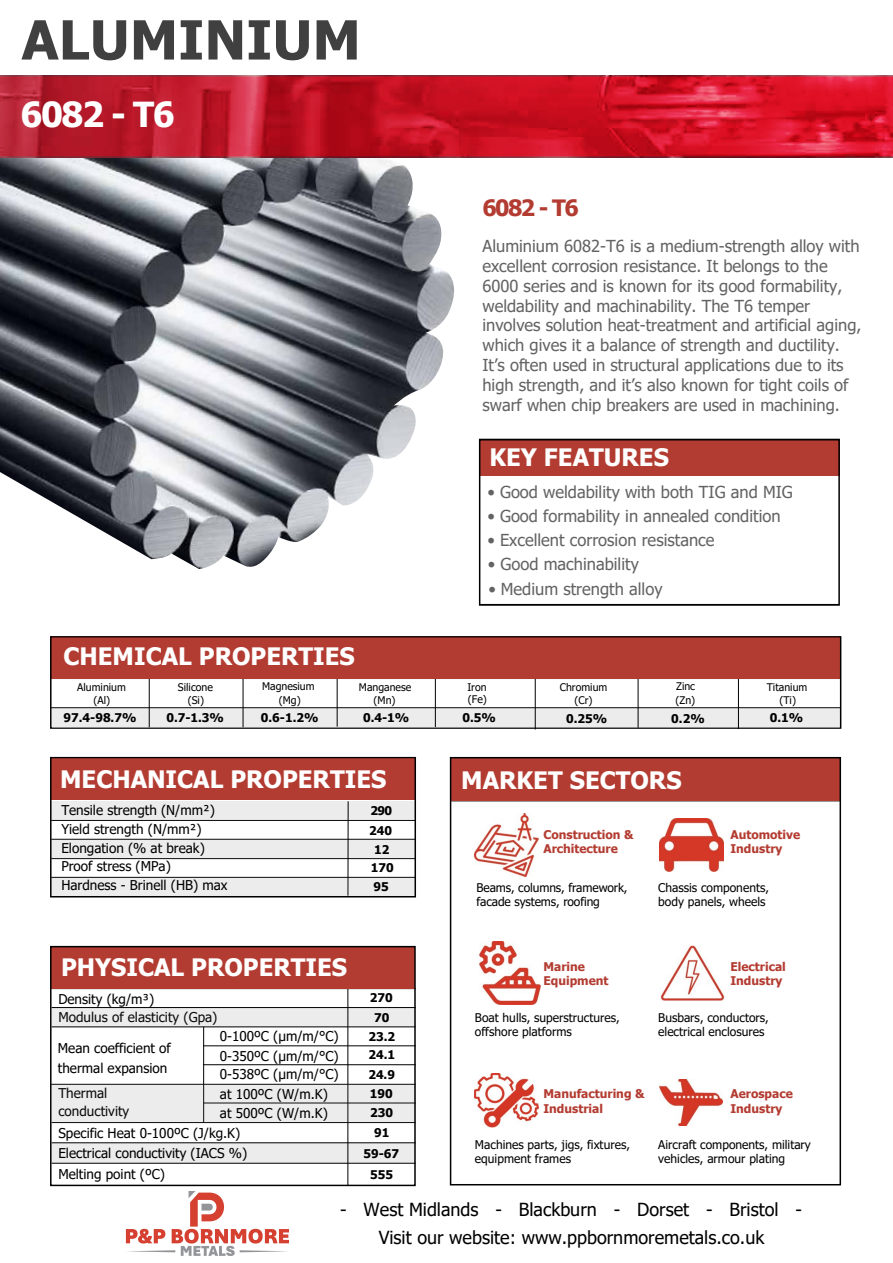
<style>
.page{position:relative;width:893px;height:1263px;background:#fff}
.page>*{position:absolute;margin:0;border:0;box-sizing:border-box;transform-origin:0 0}
.t1{font:700 54px "Tahoma";letter-spacing:.005em;color:#404040}
.t2{font:700 34.5px "Tahoma";letter-spacing:-.045em;color:#fff}
.t3{font:700 24px "Tahoma";color:#fff}
.t4{font:700 22.5px "Tahoma";letter-spacing:-.065em;color:#b33c32}
.t5{font:18px/28.5px "Tahoma";color:#000;text-align:center}
.t6{font:16.5px/19.8px "Tahoma";color:#636363}
.t7{font:13.5px/18.6px "Tahoma";color:#000}
.t8{font:12px/14.4px "Tahoma";color:#000}
.t9{font:700 12px/14.2px "Tahoma";color:#b33c32}
.t10{font:700 12px/18.9px "Tahoma";color:#000;text-align:center}
.t11{font:10.5px/13.2px "Tahoma";color:#000;text-align:center}
</style>
<div class="page">
<img style="left:0;top:157px;width:456px;height:412px">
<div style="left:52px;top:1143px;width:363px;height:20px;background:#ececec"></div>
<hr style="left:52px;top:988px;width:364px;height:1px;background:#000">
<div style="left:52px;top:1007px;width:364px;height:20px;background:#ececec"></div>
<hr style="left:52px;top:1007px;width:364px;height:1px;background:#000">
<hr style="left:52px;top:1026px;width:364px;height:1px;background:#000">
<hr style="left:203px;top:1045px;width:213px;height:1px;background:#000">
<hr style="left:203px;top:1064px;width:213px;height:1px;background:#000">
<hr style="left:203px;top:1027px;width:1px;height:95px;background:#000">
<hr style="left:52px;top:1142px;width:364px;height:1px;background:#000">
<hr style="left:52px;top:1163px;width:364px;height:1px;background:#000">
<hr style="left:348px;top:989px;width:1px;height:196px;background:#000">
<div style="left:52px;top:1084px;width:364px;height:39px;background:#ececec"></div>
<hr style="left:451px;top:801px;width:389px;height:1px;background:#000">
<img style="left:0;top:75px;width:893px;height:82px">
<svg style="left:0;top:76px;width:893px;height:80px;background:#c71729"></svg>
<div style="left:52px;top:707px;width:788px;height:20px;background:linear-gradient(to right,#eaeaea,#ececec)"></div>
<hr style="left:535px;top:663px;width:1px;height:66px;background:#000">
<hr style="left:638px;top:661px;width:1px;height:67px;background:#000">
<hr style="left:738px;top:663px;width:1px;height:66px;background:#000">
<hr style="left:243px;top:660px;width:1px;height:67px;background:#000">
<hr style="left:149px;top:661px;width:1px;height:66px;background:#000">
<hr style="left:337px;top:660px;width:1px;height:67px;background:#000">
<hr style="left:51px;top:858px;width:364px;height:1px;background:#000">
<hr style="left:51px;top:820px;width:364px;height:1px;background:#000">
<div style="left:51px;top:839px;width:364px;height:19px;background:#ececec"></div>
<div style="left:51px;top:801px;width:364px;height:19px;background:#ececec"></div>
<hr style="left:348px;top:801px;width:1px;height:95px;background:#000">
<div style="left:51px;top:877px;width:364px;height:19px;background:#ececec"></div>
<hr style="left:435px;top:660px;width:1px;height:67px;background:#000">
<div style="left:51px;top:636px;width:790px;height:43px;background:#b33c32"></div>
<div style="left:50px;top:636px;width:791px;height:93px;border:1px solid #000"></div>
<div style="left:480px;top:439px;width:359px;height:36px;background:#b33c32"></div>
<div style="left:450px;top:758px;width:391px;height:43px;background:#b33c32"></div>
<div style="left:51px;top:757px;width:364px;height:43px;background:#b33c32"></div>
<div style="left:50px;top:946px;width:365px;height:42px;background:#b33c32"></div>
<div style="left:450px;top:757px;width:391px;height:428px;border:2px solid #000"></div>
<div style="left:479px;top:439px;width:361px;height:167px;border:2px solid #000"></div>
<div style="left:50px;top:757px;width:366px;height:140px;border:1px solid #000"></div>
<div style="left:50px;top:946px;width:366px;height:240px;border:2px solid #000"></div>
<img style="left:659px;top:1079px;width:63px;height:47px">
<img style="left:660px;top:819px;width:63px;height:52px">
<img style="left:475px;top:1073px;width:63px;height:55px">
<img style="left:475px;top:814px;width:63px;height:63px">
<img style="left:661px;top:945px;width:63px;height:55px">
<img style="left:480px;top:941px;width:60px;height:64px">
<img style="left:125px;top:1191px;width:165px;height:65px">
<h1 class="t1" style="left:22px;top:2px;width:341px">ALUMINIUM</h1>
<h2 class="t2" style="left:21px;top:90px;width:156px">6082 - T6</h2>
<h3 class="t3" style="left:64px;top:640px;width:293px">CHEMICAL PROPERTIES</h3>
<h3 class="t4" style="left:482px;top:192px;width:98px">6082 - T6</h3>
<p class="t6" style="left:482px;top:237px;width:381px">Aluminium 6082-T6 is a medium-strength alloy with excellent corrosion resistance. It belongs to the 6000 series and is known for its good formability, weldability and machinability. The T6 temper involves solution heat-treatment and artificial aging, which gives it a balance of strength and ductility.<br>It’s often used in structural applications due to its high strength, and it’s also known for tight coils of swarf when chip breakers are used in machining.</p>
<h3 class="t3" style="left:489px;top:441px;width:181px">KEY FEATURES</h3>
<p class="t6" style="left:487px;top:483px;width:307px">• Good weldability with both TIG and MIG</p>
<p class="t6" style="left:487px;top:507px;width:295px">• Good formability in annealed condition</p>
<p class="t6" style="left:487px;top:531px;width:229px">• Excellent corrosion resistance</p>
<p class="t6" style="left:488px;top:555px;width:152px">• Good machinability</p>
<p class="t6" style="left:488px;top:580px;width:176px">• Medium strength alloy</p>
<p class="t11" style="left:77px;top:681px;width:50px">Aluminium (Al)</p>
<p class="t10" style="left:63px;top:709px;width:74px">97.4-98.7%</p>
<p class="t11" style="left:262px;top:680px;width:54px">Magnesium (Mg)</p>
<p class="t11" style="left:178px;top:681px;width:36px">Silicone (Si)</p>
<p class="t11" style="left:675px;top:680px;width:21px;line-height:13.8px;text-align:left">Zinc (Zn)</p>
<p class="t10" style="left:671px;top:709px;width:35px">0.2%</p>
<p class="t10" style="left:770px;top:709px;width:35px">0.1%</p>
<p class="t11" style="left:767px;top:681px;width:42px">Titanium (Ti)</p>
<p class="t11" style="left:467px;top:681px;width:21px;line-height:12.8px;text-align:left">Iron (Fe)</p>
<p class="t10" style="left:463px;top:709px;width:35px">0.5%</p>
<p class="t11" style="left:359px;top:681px;width:54px">Manganese (Mn)</p>
<p class="t11" style="left:560px;top:682px;width:49px">Chromium (Cr)</p>
<p class="t10" style="left:166px;top:709px;width:59px">0.7-1.3%</p>
<p class="t10" style="left:261px;top:708px;width:59px">0.6-1.2%</p>
<p class="t10" style="left:363px;top:709px;width:48px">0.4-1%</p>
<p class="t10" style="left:566px;top:709px;width:43px">0.25%</p>
<h3 class="t3" style="left:60px;top:762px;width:328px">MECHANICAL PROPERTIES</h3>
<h3 class="t3" style="left:461px;top:763px;width:222px">MARKET SECTORS</h3>
<p class="t7" style="left:61px;top:802px;width:155px">Tensile strength (N/mm²)</p>
<p class="t7" style="left:61px;top:839px;width:168px">Elongation (% at break)<br>Proof stress (MPa)<br>Hardness - Brinell (HB) max</p>
<p class="t10" style="left:369px;top:802px;width:26px">290<br>240<br>12<br>170<br>95</p>
<h3 class="t3" style="left:61px;top:950px;width:288px">PHYSICAL PROPERTIES</h3>
<p class="t7" style="left:58px;top:990px;width:161px">Density (kg/m³)<br>Modulus of elasticity (Gpa)</p>
<p class="t7" style="left:58px;top:1038px;width:114px;line-height:20.2px">Mean coefficient of thermal expansion</p>
<p class="t7" style="left:58px;top:1085px;width:72px;line-height:18.1px">Thermal conductivity</p>
<p class="t7" style="left:220px;top:1028px;width:120px;text-align:justify">0-100ºC (μm/m/°C)<br>0-350ºC (μm/m/°C)<br>0-538ºC (μm/m/°C)</p>
<p class="t7" style="left:220px;top:1104px;width:109px">at 500ºC (W/m.K)</p>
<p class="t7" style="left:220px;top:1085px;width:109px">at 100ºC (W/m.K)</p>
<p class="t7" style="left:58px;top:1123px;width:190px;line-height:20.5px">Specific Heat 0-100ºC (J/kg.K)<br>Electrical conductivity (IACS %)<br>Melting point (ºC)</p>
<p class="t10" style="left:369px;top:988px;width:28px">270<br>70<br>23.2<br>24.1</p>
<p class="t10" style="left:368px;top:1065px;width:28px;line-height:19.5px">24.9<br>190<br>230<br>91</p>
<p class="t10" style="left:363px;top:1144px;width:37px;line-height:21.1px">59-67<br>555</p>
<p class="t9" style="left:543px;top:827px;width:92px;line-height:14.7px">Construction &amp;<br>Architecture</p>
<p class="t8" style="left:477px;top:881px;width:153px">Beams, columns, framework, facade systems, roofing</p>
<p class="t9" style="left:730px;top:827px;width:71px;line-height:14.7px">Automotive<br>Industry</p>
<p class="t8" style="left:658px;top:881px;width:112px">Chassis components, body panels, wheels</p>
<p class="t9" style="left:543px;top:960px;width:67px">Marine<br>Equipment</p>
<p class="t8" style="left:475px;top:1011px;width:146px">Boat hulls, superstructures, offshore platforms</p>
<p class="t9" style="left:730px;top:960px;width:57px">Electrical<br>Industry</p>
<p class="t8" style="left:658px;top:1011px;width:112px">Busbars, conductors, electrical enclosures</p>
<p class="t9" style="left:543px;top:1087px;width:102px">Manufacturing &amp;<br>Industrial</p>
<p class="t9" style="left:730px;top:1087px;width:64px">Aerospace<br>Industry</p>
<p class="t8" style="left:475px;top:1138px;width:156px">Machines parts, jigs, fixtures, equipment frames</p>
<p class="t8" style="left:658px;top:1138px;width:154px">Aircraft components, military vehicles, armour plating</p>
<p class="t5" style="left:340px;top:1196px;width:463px">- West Midlands - Blackburn - Dorset - Bristol -<br>Visit our website: www.ppbornmoremetals.co.uk</p>
</div>
